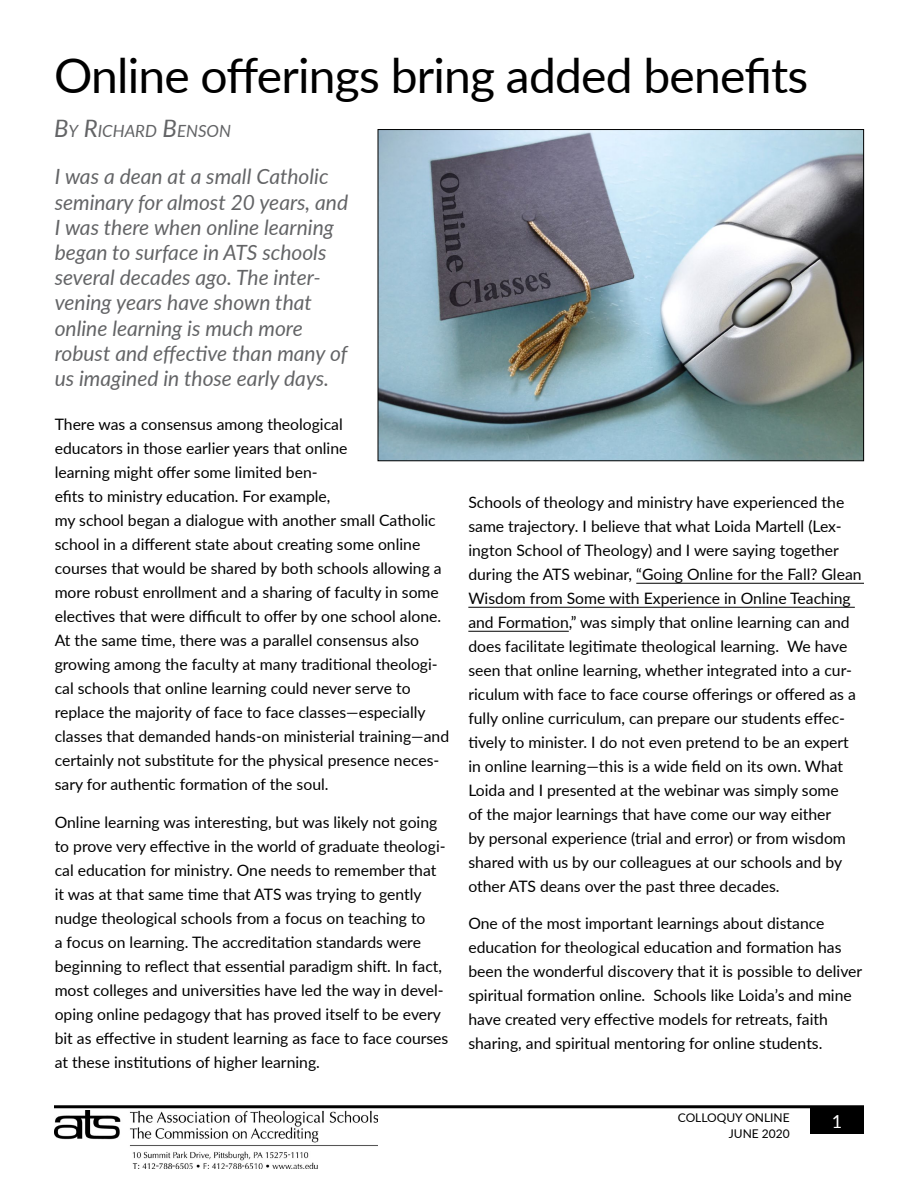
<style>
.page{position:relative;width:918px;height:1188px;background:#fff}
.page>*{position:absolute;margin:0;border:0;box-sizing:border-box;transform-origin:0 0}
.t1{font:48px "Lato";letter-spacing:-.015em;color:#000}
.t2{font:italic 21px/25.2px "Lato";color:#636466}
.t3{font:18px "Lato";color:#fff}
.t4{font:italic 16.8px "Lato";color:#636466}
.t5{font:15.75px/24px "Lato";color:#000}
.t6{font:12px/16.5px "Lato";color:#000;text-align:right}
.s1{font-size:24px}
</style>
<div class="page">
<div style="left:810px;top:1107px;width:54px;height:27px;background:#000"></div>
<hr style="left:54px;top:1105px;width:810px;height:3px;background:#000">
<img style="left:54px;top:1110px;width:324px;height:59px">
<hr style="left:636px;top:583px;width:228px;height:1px;background:#000">
<hr style="left:468px;top:607px;width:387px;height:1px;background:#000">
<hr style="left:468px;top:631px;width:101px;height:1px;background:#000">
<img style="left:380px;top:131px;width:482px;height:328px">
<div style="left:378px;top:129px;width:486px;height:332px;border:1px solid #000"></div>
<h1 class="t1" style="left:54px;top:41px;width:756px">Online offerings bring added benefits</h1>
<p class="t4" style="left:54px;top:119px;width:179px"><span class="s1">B</span>Y <span class="s1">R</span>ICHARD <span class="s1">B</span>ENSON</p>
<p class="t2" style="left:55px;top:163px;width:295px">I was a dean at a small Catholic seminary for almost 20 years, and<br>I was there when online learning began to surface in ATS schools several decades ago. The inter&shy;vening years have shown that online learning is much more robust and effective than many of us imagined in those early days.</p>
<p class="t5" style="left:55px;top:412px;width:396px">There was a consensus among theological<br>educators in those earlier years that online<br>learning might offer some limited ben-<br>efits to ministry education. For example,<br>my school began a dialogue with another small Catholic school in a different state about creating some online courses that would be shared by both schools allowing a more robust enrollment and a sharing of faculty in some electives that were difficult to offer by one school alone.<br>At the same time, there was a parallel consensus also growing among the faculty at many traditional theologi&shy;cal schools that online learning could never serve to replace the majority of face to face classes—especially classes that demanded hands-on ministerial training—and certainly not substitute for the physical presence neces&shy;sary for authentic formation of the soul.</p>
<p class="t5" style="left:55px;top:809px;width:395px">Online learning was interesting, but was likely not going to prove very effective in the world of graduate theologi&shy;cal education for ministry. One needs to remember that it was at that same time that ATS was trying to gently nudge theological schools from a focus on teaching to<br>a focus on learning. The accreditation standards were beginning to reflect that essential paradigm shift. In fact, most colleges and universities have led the way in devel&shy;oping online pedagogy that has proved itself to be every bit as effective in student learning as face to face courses at these institutions of higher learning.</p>
<p class="t5" style="left:468px;top:489px;width:395px">Schools of theology and ministry have experienced the same trajectory. I believe that what Loida Martell (Lex&shy;ington School of Theology) and I were saying together during the ATS webinar, “Going Online for the Fall? Glean Wisdom from Some with Experience in Online Teaching and Formation,” was simply that online learning can and does facilitate legitimate theological learning. We have seen that online learning, whether integrated into a cur&shy;riculum with face to face course offerings or offered as a fully online curriculum, can prepare our students effec&shy;tively to minister. I do not even pretend to be an expert in online learning—this is a wide field on its own. What Loida and I presented at the webinar was simply some<br>of the major learnings that have come our way either<br>by personal experience (trial and error) or from wisdom shared with us by our colleagues at our schools and by other ATS deans over the past three decades.</p>
<p class="t5" style="left:468px;top:911px;width:395px">One of the most important learnings about distance education for theological education and formation has been the wonderful discovery that it is possible to deliver spiritual formation online. Schools like Loida’s and mine have created very effective models for retreats, faith sharing, and spiritual mentoring for online students.</p>
<p class="t6" style="left:678px;top:1108px;width:113px">COLLOQUY ONLINE<br>JUNE 2020</p>
<p class="t3" style="left:832px;top:1108px;width:12px">1</p>
</div>
